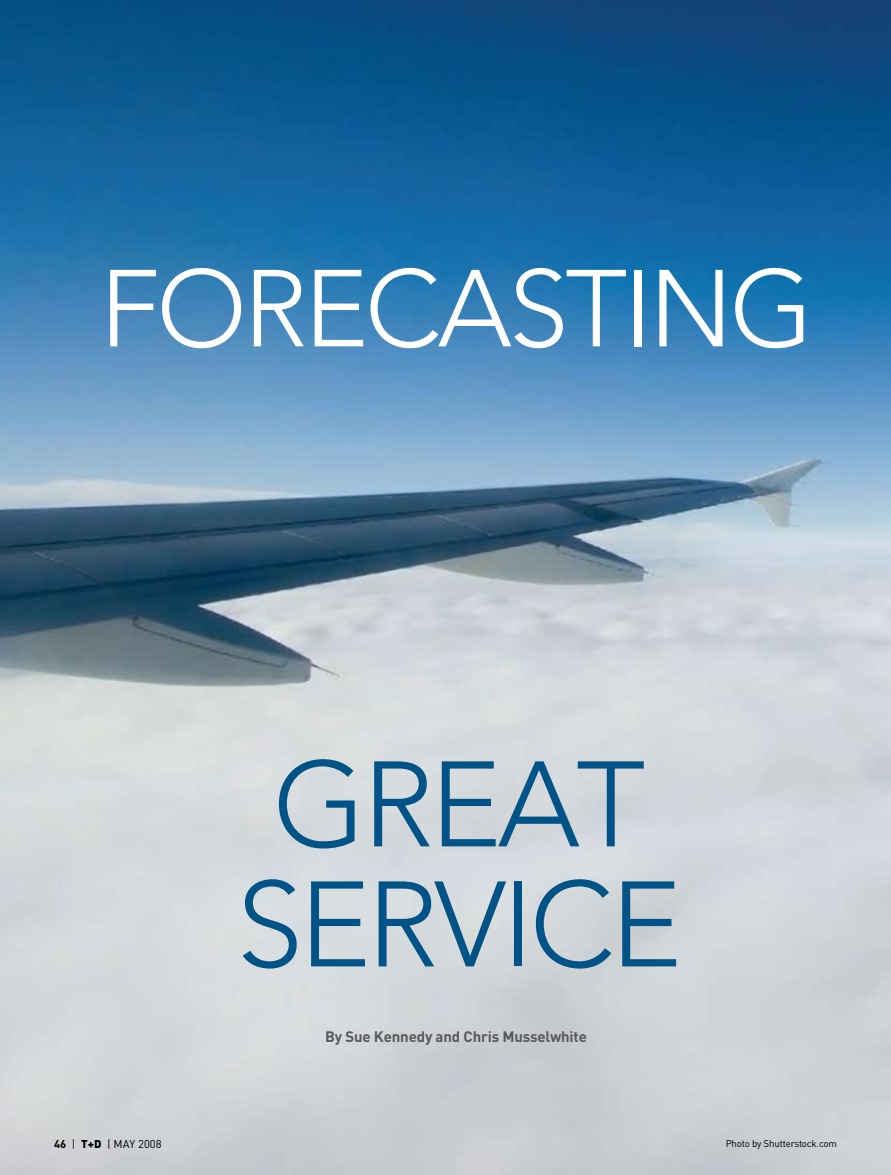
<style>
.page{position:relative;width:891px;height:1175px;background:#fff}
.page>*{position:absolute;margin:0;border:0;box-sizing:border-box;transform-origin:0 0}
.t1{font:300 120px/120px "Avenir";letter-spacing:-.03em;color:#005387;text-align:center}
.t2{font:300 108px "Avenir";letter-spacing:-.03em;color:#fff}
.t3{font:700 15px "DINOT";letter-spacing:-.01em;color:#58595b}
.t4{font:11.25px "DINOT";color:#000}
.t5{font:9.75px "DINOT";letter-spacing:-.02em;color:#000}
.s1{font-weight:700}
.s2{font-weight:900}
</style>
<div class="page">
<img style="left:0;top:0;width:891px;height:1174px">
<h2 class="t2" style="left:100px;top:246px;width:715px">FORECASTING</h2>
<h1 class="t1" style="left:236px;top:745px;width:447px">GREAT<br>SERVICE</h1>
<p class="t4" style="left:54px;top:1136px;width:109px"><span class="s1">46</span> | <span class="s2">T+D</span> | may 2008</p>
<p class="t3" style="left:325px;top:1026px;width:263px">By Sue Kennedy and Chris Musselwhite</p>
<p class="t5" style="left:726px;top:1137px;width:113px">Photo by Shutterstock.com</p>
</div>
